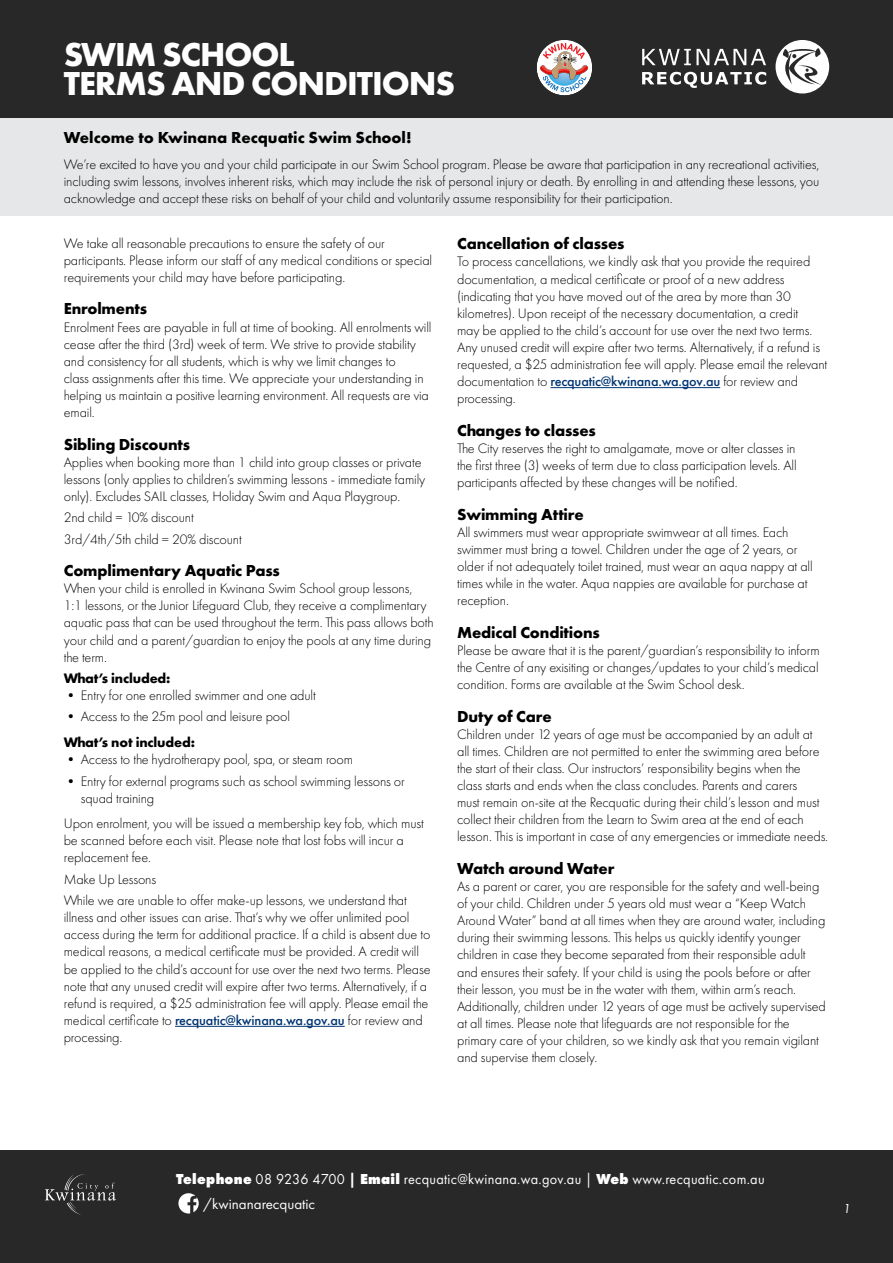
<style>
.page{position:relative;width:893px;height:1263px;background:#fff}
.page>*{position:absolute;margin:0;border:0;box-sizing:border-box;transform-origin:0 0}
.t1{font:700 34.5px/28.5px "Futura PT";letter-spacing:-.03em;color:#fff}
.t2{font:700 16.5px "Futura PT";letter-spacing:-.01em;color:#000}
.t3{font:15px/25.2px "Futura PT";letter-spacing:.02em;color:#fff;scale:.95 1}
.t4{font:300 14.25px/17.1px "Futura PT";letter-spacing:-.01em;color:#000}
.t5{font:700 14.25px "Futura PT";letter-spacing:-.01em;color:#000}
.t6{font:italic 13.5px "Futura PT";color:#fff}
.s1{font-weight:500;color:#003573}
.s2{font-weight:800}
</style>
<div class="page">
<hr style="left:175px;top:1026px;width:170px;height:1px;background:#003573">
<hr style="left:550px;top:387px;width:170px;height:1px;background:#003573">
<div style="left:0;top:118px;width:893px;height:98px;background:#e6e7e8"></div>
<div style="left:0;top:0;width:893px;height:118px;background:#292829"></div>
<svg style="left:642px;top:72px;width:124px;height:16px"></svg>
<svg style="left:642px;top:49px;width:124px;height:16px"></svg>
<svg style="left:775px;top:40px;width:54px;height:54px"></svg>
<div style="left:0;top:1150px;width:893px;height:113px;background:#292829"></div>
<svg style="left:178px;top:1193px;width:21px;height:20px"></svg>
<svg style="left:45px;top:1174px;width:71px;height:41px"></svg>
<svg style="left:538px;top:40px;width:53px;height:54px"></svg>
<div style="left:536px;top:38px;width:57px;height:58px;border:1px solid #292829;border-radius:50%"></div>
<h1 class="t1" style="left:64px;top:40px;width:393px">SWIM SCHOOL<br>TERMS AND CONDITIONS</h1>
<p class="t2" style="left:64px;top:127px;width:349px">Welcome to Kwinana Recquatic Swim School!</p>
<p class="t4" style="left:64px;top:155px;width:757px;text-align:justify">We’re excited to have you and your child participate in our Swim School program. Please be aware that participation in any recreational activities, including swim lessons, involves inherent risks, which may include the risk of personal injury or death. By enrolling in and attending these lessons, you acknowledge and accept these risks on behalf of your child and voluntarily assume responsibility for their participation.</p>
<p class="t4" style="left:64px;top:234px;width:370px">We take all reasonable precautions to ensure the safety of our participants. Please inform our staff of any medical conditions or special requirements your child may have before participating.</p>
<p class="t2" style="left:64px;top:298px;width:85px">Enrolments</p>
<p class="t4" style="left:64px;top:318px;width:369px">Enrolment Fees are payable in full at time of booking. All enrolments will cease after the third (3rd) week of term. We strive to provide stability and consistency for all students, which is why we limit changes to<br>class assignments after this time. We appreciate your understanding in helping us maintain a positive learning environment. All requests are via email.</p>
<p class="t2" style="left:64px;top:433px;width:128px">Sibling Discounts</p>
<p class="t4" style="left:64px;top:453px;width:363px">Applies when booking more than 1 child into group classes or private lessons (only applies to children’s swimming lessons - immediate family only). Excludes SAIL classes, Holiday Swim and Aqua Playgroup.</p>
<p class="t4" style="left:64px;top:507px;width:180px;line-height:21.3px">2nd child = 10% discount<br>3rd/4th/5th child = 20% discount</p>
<p class="t2" style="left:64px;top:560px;width:218px">Complimentary Aquatic Pass</p>
<p class="t4" style="left:64px;top:580px;width:371px">When your child is enrolled in Kwinana Swim School group lessons, 1:1 lessons, or the Junior Lifeguard Club, they receive a complimentary aquatic pass that can be used throughout the term. This pass allows both your child and a parent/guardian to enjoy the pools at any time during the term.</p>
<p class="t5" style="left:64px;top:669px;width:108px">What’s included:</p>
<p class="t4" style="left:64px;top:687px;width:254px">• Entry for one enrolled swimmer and one adult</p>
<p class="t4" style="left:64px;top:708px;width:228px">• Access to the 25m pool and leisure pool</p>
<p class="t5" style="left:64px;top:733px;width:133px">What’s not included:</p>
<p class="t4" style="left:64px;top:751px;width:291px">• Access to the hydrotherapy pool, spa, or steam room</p>
<p class="t4" style="left:81px;top:772px;width:326px;text-indent:-17px">• Entry for external programs such as school swimming lessons or squad training</p>
<p class="t4" style="left:64px;top:815px;width:362px">Upon enrolment, you will be issued a membership key fob, which must be scanned before each visit. Please note that lost fobs will incur a replacement fee.</p>
<p class="t4" style="left:64px;top:868px;width:345px;line-height:21.3px">Make Up Lessons<br>While we are unable to offer make-up lessons, we understand that</p>
<p class="t4" style="left:64px;top:909px;width:368px">illness and other issues can arise. That’s why we offer unlimited pool access during the term for additional practice. If a child is absent due to medical reasons, a medical certificate must be provided. A credit will be applied to the child’s account for use over the next two terms. Please note that any unused credit will expire after two terms. Alternatively, if a refund is required, a $25 administration fee will apply. Please email the medical certificate to <span class="s1">recquatic@kwinana.wa.gov.au</span> for review and processing.</p>
<p class="t2" style="left:457px;top:233px;width:169px">Cancellation of classes</p>
<p class="t4" style="left:457px;top:253px;width:372px">To process cancellations, we kindly ask that you provide the required documentation, a medical certificate or proof of a new address (indicating that you have moved out of the area by more than 30 kilometres). Upon receipt of the necessary documentation, a credit<br>may be applied to the child’s account for use over the next two terms.<br>Any unused credit will expire after two terms. Alternatively, if a refund is requested, a $25 administration fee will apply. Please email the relevant documentation to <span class="s1">recquatic@kwinana.wa.gov.au</span> for review and processing.</p>
<p class="t2" style="left:457px;top:420px;width:140px">Changes to classes</p>
<p class="t4" style="left:457px;top:440px;width:341px;text-align:justify">The City reserves the right to amalgamate, move or alter classes in the first three (3) weeks of term due to class participation levels. All participants affected by these changes will be notified.</p>
<p class="t2" style="left:457px;top:504px;width:128px">Swimming Attire</p>
<p class="t4" style="left:457px;top:524px;width:357px">All swimmers must wear appropriate swimwear at all times. Each swimmer must bring a towel. Children under the age of 2 years, or older if not adequately toilet trained, must wear an aqua nappy at all times while in the water. Aqua nappies are available for purchase at reception.</p>
<p class="t2" style="left:457px;top:622px;width:144px">Medical Conditions</p>
<p class="t4" style="left:457px;top:642px;width:364px;text-align:justify">Please be aware that it is the parent/guardian’s responsibility to inform the Centre of any exisiting or changes/updates to your child’s medical condition. Forms are available at the Swim School desk.</p>
<p class="t2" style="left:457px;top:705px;width:96px">Duty of Care</p>
<p class="t4" style="left:457px;top:725px;width:373px">Children under 12 years of age must be accompanied by an adult at all times. Children are not permitted to enter the swimming area before the start of their class. Our instructors’ responsibility begins when the class starts and ends when the class concludes. Parents and carers<br>must remain on-site at the Recquatic during their child’s lesson and must collect their children from the Learn to Swim area at the end of each lesson. This is important in case of any emergencies or immediate needs.</p>
<p class="t2" style="left:457px;top:858px;width:159px">Watch around Water</p>
<p class="t4" style="left:457px;top:878px;width:370px">As a parent or carer, you are responsible for the safety and well-being of your child. Children under 5 years old must wear a “Keep Watch Around Water” band at all times when they are around water, including during their swimming lessons. This helps us quickly identify younger children in case they become separated from their responsible adult and ensures their safety. If your child is using the pools before or after their lesson, you must be in the water with them, within arm’s reach.<br>Additionally, children under 12 years of age must be actively supervised at all times. Please note that lifeguards are not responsible for the primary care of your children, so we kindly ask that you remain vigilant and supervise them closely.</p>
<p class="t3" style="left:203px;top:1166px;width:592px;text-indent:-27px"><span class="s2">Telephone</span> 08 9236 4700 <span class="s2">| Email</span> recquatic@kwinana.wa.gov.au | <span class="s2">Web</span> www.recquatic.com.au /kwinanarecquatic</p>
<p class="t6" style="left:843px;top:1201px;width:9px">1</p>
</div>
